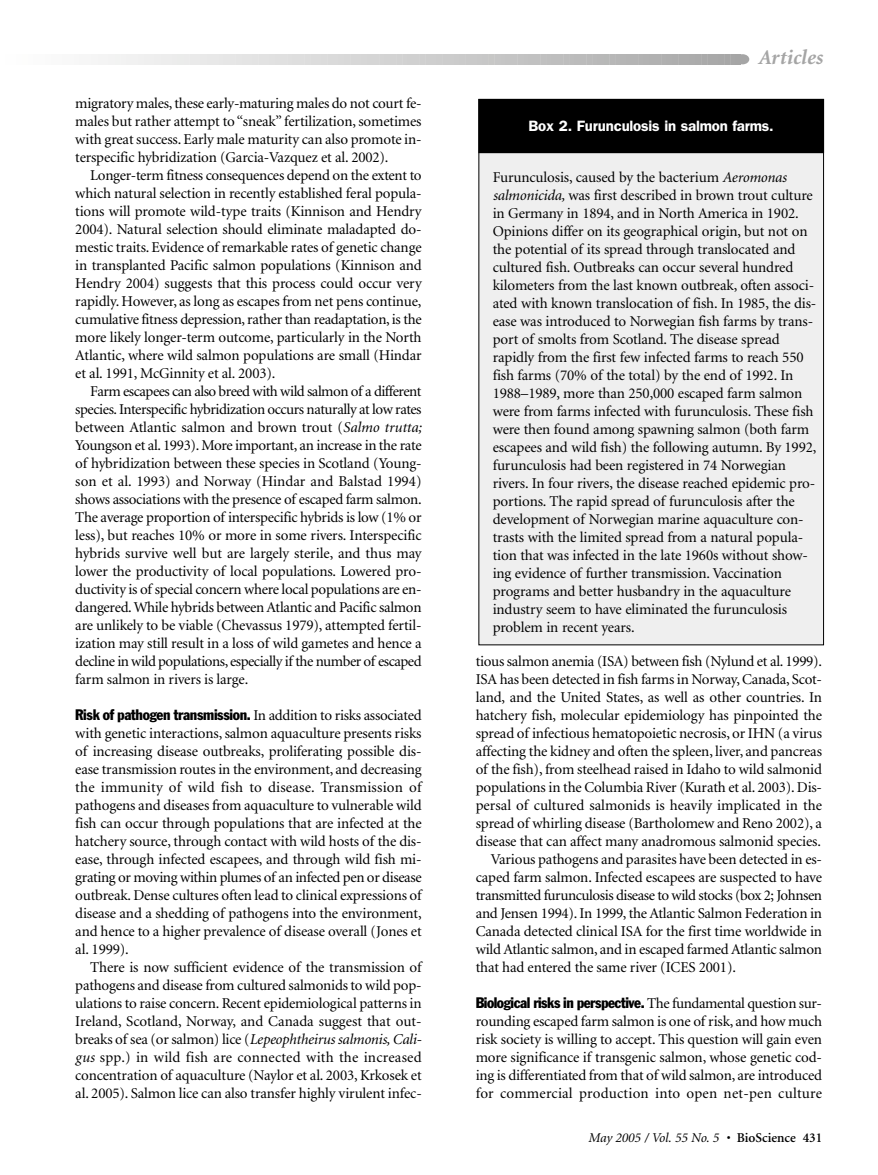
<style>
.page{position:relative;width:878px;height:1175px;background:#fff}
.page>*{position:absolute;margin:0;border:0;box-sizing:border-box;transform-origin:0 0}
.t1{font:italic 700 21px "Minion";color:#a5a5a5}
.t2{font:15px/18px "Minion";letter-spacing:-.01em;color:#000;text-align:justify}
.t3{font:condensed 15px "Franklin Gothic";letter-spacing:-.03em;color:#000}
.t4{font:15px "Minion";letter-spacing:-.03em;color:#000}
.t5{font:600 15px "Franklin Gothic";letter-spacing:-.01em;color:#fff}
.t6{font:italic 13.5px "Minion";letter-spacing:-.005em;color:#000}
.s1{font-style:italic}
.s2{font-family:"Minion";font-stretch:normal}
.s3{font-weight:600;font-style:normal}
</style>
<div class="page">
<div style="left:736px;top:54px;width:13px;height:10px;background:#a5a5a5;border-radius:50%"></div>
<svg style="left:98px;top:54px;width:641px;height:10px;background:#cecece"></svg>
<div style="left:479px;top:99px;width:344px;height:546px;background:#efefef"></div>
<div style="left:479px;top:99px;width:344px;height:54px;background:#000"></div>
<p class="t2" style="left:75px;top:95px;width:348px">migratory males, these early-maturing males do not court fe&shy;males but rather attempt to “sneak” fertilization, sometimes with great success. Early male maturity can also promote in&shy;terspecific hybridization (Garcia-Vazquez et al. 2002).</p>
<p class="t2" style="left:75px;top:167px;width:348px;text-indent:15px">Longer-term fitness consequences depend on the extent to which natural selection in recently established feral popula&shy;tions will promote wild-type traits (Kinnison and Hendry 2004). Natural selection should eliminate maladapted do&shy;mestic traits. Evidence of remarkable rates of genetic change in transplanted Pacific salmon populations (Kinnison and Hendry 2004) suggests that this process could occur very rapidly. However, as long as escapes from net pens continue, cumulative fitness depression, rather than readaptation, is the more likely longer-term outcome, particularly in the North Atlantic, where wild salmon populations are small (Hindar et al. 1991, McGinnity et al. 2003).</p>
<p class="t2" style="left:75px;top:383px;width:348px;text-indent:15px">Farm escapees can also breed with wild salmon of a different species. Interspecific hybridization occurs naturally at low rates between Atlantic salmon and brown trout (<span class="s1">Salmo trutta; </span>Youngson et al. 1993). More important, an increase in the rate of hybridization between these species in Scotland (Young&shy;son et al. 1993) and Norway (Hindar and Balstad 1994) shows associations with the presence of escaped farm salmon.<br>The average proportion of interspecific hybrids is low (1% or less), but reaches 10% or more in some rivers. Interspecific hybrids survive well but are largely sterile, and thus may lower the productivity of local populations. Lowered pro&shy;ductivity is of special concern where local populations are en&shy;dangered. While hybrids between Atlantic and Pacific salmon are unlikely to be viable (Chevassus 1979), attempted fertil&shy;ization may still result in a loss of wild gametes and hence a decline in wild populations, especially if the number of escaped farm salmon in rivers is large.</p>
<p class="t3" style="left:75px;top:709px;width:348px">Risk of pathogen transmission. <span class="s2">In addition to risks associated</span></p>
<p class="t2" style="left:75px;top:725px;width:348px">with genetic interactions, salmon aquaculture presents risks of increasing disease outbreaks, proliferating possible dis&shy;ease transmission routes in the environment, and decreasing the immunity of wild fish to disease. Transmission of pathogens and diseases from aquaculture to vulnerable wild fish can occur through populations that are infected at the hatchery source, through contact with wild hosts of the dis&shy;ease, through infected escapees, and through wild fish mi&shy;grating or moving within plumes of an infected pen or disease outbreak. Dense cultures often lead to clinical expressions of disease and a shedding of pathogens into the environment, and hence to a higher prevalence of disease overall (Jones et al. 1999).</p>
<p class="t2" style="left:75px;top:959px;width:348px;text-indent:15px">There is now sufficient evidence of the transmission of pathogens and disease from cultured salmonids to wild pop&shy;ulations to raise concern. Recent epidemiological patterns in Ireland, Scotland, Norway, and Canada suggest that out&shy;breaks of sea (or salmon) lice (<span class="s1">Lepeophtheirus salmonis, Cali&shy;gus</span> spp.) in wild fish are connected with the increased concentration of aquaculture (Naylor et al. 2003, Krkosek et al. 2005). Salmon lice can also transfer highly virulent infec-</p>
<h1 class="t1" style="left:757px;top:49px;width:66px">Articles</h1>
<p class="t5" style="left:528px;top:121px;width:247px">Box 2. Furunculosis in salmon farms.</p>
<p class="t2" style="left:492px;top:169px;width:325px;text-align:left">Furunculosis, caused by the bacterium <span class="s1">Aeromonas salmonicida,</span> was first described in brown trout culture in Germany in 1894, and in North America in 1902.<br>Opinions differ on its geographical origin, but not on the potential of its spread through translocated and cultured fish. Outbreaks can occur several hundred kilometers from the last known outbreak, often associ&shy;ated with known translocation of fish. In 1985, the dis&shy;ease was introduced to Norwegian fish farms by trans&shy;port of smolts from Scotland. The disease spread rapidly from the first few infected farms to reach 550 fish farms (70% of the total) by the end of 1992. In 1988–1989, more than 250,000 escaped farm salmon were from farms infected with furunculosis. These fish were then found among spawning salmon (both farm escapees and wild fish) the following autumn. By 1992, furunculosis had been registered in 74 Norwegian rivers. In four rivers, the disease reached epidemic pro&shy;portions. The rapid spread of furunculosis after the development of Norwegian marine aquaculture con&shy;trasts with the limited spread from a natural popula&shy;tion that was infected in the late 1960s without show&shy;ing evidence of further transmission. Vaccination programs and better husbandry in the aquaculture industry seem to have eliminated the furunculosis problem in recent years.</p>
<p class="t2" style="left:475px;top:653px;width:348px">tious salmon anemia (ISA) between fish (Nylund et al. 1999).</p>
<p class="t2" style="left:475px;top:671px;width:348px">ISA has been detected in fish farms in Norway, Canada, Scot-</p>
<p class="t2" style="left:475px;top:689px;width:348px">land, and the United States, as well as other countries. In</p>
<p class="t2" style="left:475px;top:707px;width:348px">hatchery fish, molecular epidemiology has pinpointed the</p>
<p class="t2" style="left:475px;top:725px;width:348px">spread of infectious hematopoietic necrosis, or IHN (a virus</p>
<p class="t2" style="left:475px;top:743px;width:348px">affecting the kidney and often the spleen, liver, and pancreas</p>
<p class="t2" style="left:475px;top:761px;width:348px">of the fish), from steelhead raised in Idaho to wild salmonid</p>
<p class="t2" style="left:475px;top:779px;width:348px">populations in the Columbia River (Kurath et al. 2003). Dis-</p>
<p class="t2" style="left:475px;top:797px;width:348px">persal of cultured salmonids is heavily implicated in the</p>
<p class="t2" style="left:475px;top:815px;width:348px">spread of whirling disease (Bartholomew and Reno 2002), a</p>
<p class="t2" style="left:475px;top:833px;width:347px">disease that can affect many anadromous salmonid species.</p>
<p class="t2" style="left:490px;top:851px;width:333px">Various pathogens and parasites have been detected in es-</p>
<p class="t2" style="left:475px;top:869px;width:348px">caped farm salmon. Infected escapees are suspected to have</p>
<p class="t4" style="left:475px;top:889px;width:348px">transmitted furunculosis disease to wild stocks (box 2; Johnsen</p>
<p class="t2" style="left:475px;top:905px;width:348px">and Jensen 1994). In 1999, the Atlantic Salmon Federation in</p>
<p class="t2" style="left:475px;top:923px;width:348px">Canada detected clinical ISA for the first time worldwide in</p>
<p class="t2" style="left:475px;top:941px;width:348px">wild Atlantic salmon, and in escaped farmed Atlantic salmon</p>
<p class="t2" style="left:475px;top:959px;width:262px">that had entered the same river (ICES 2001).</p>
<p class="t3" style="left:475px;top:997px;width:348px">Biological risks in perspective. <span class="s2">The fundamental question sur-</span></p>
<p class="t2" style="left:475px;top:1013px;width:348px">rounding escaped farm salmon is one of risk, and how much risk society is willing to accept. This question will gain even more significance if transgenic salmon, whose genetic cod&shy;ing is differentiated from that of wild salmon, are introduced for commercial production into open net-pen culture</p>
<p class="t6" style="left:588px;top:1132px;width:236px">May 2005 / Vol. 55 No. 5 • <span class="s3">BioScience 431</span></p>
</div>
